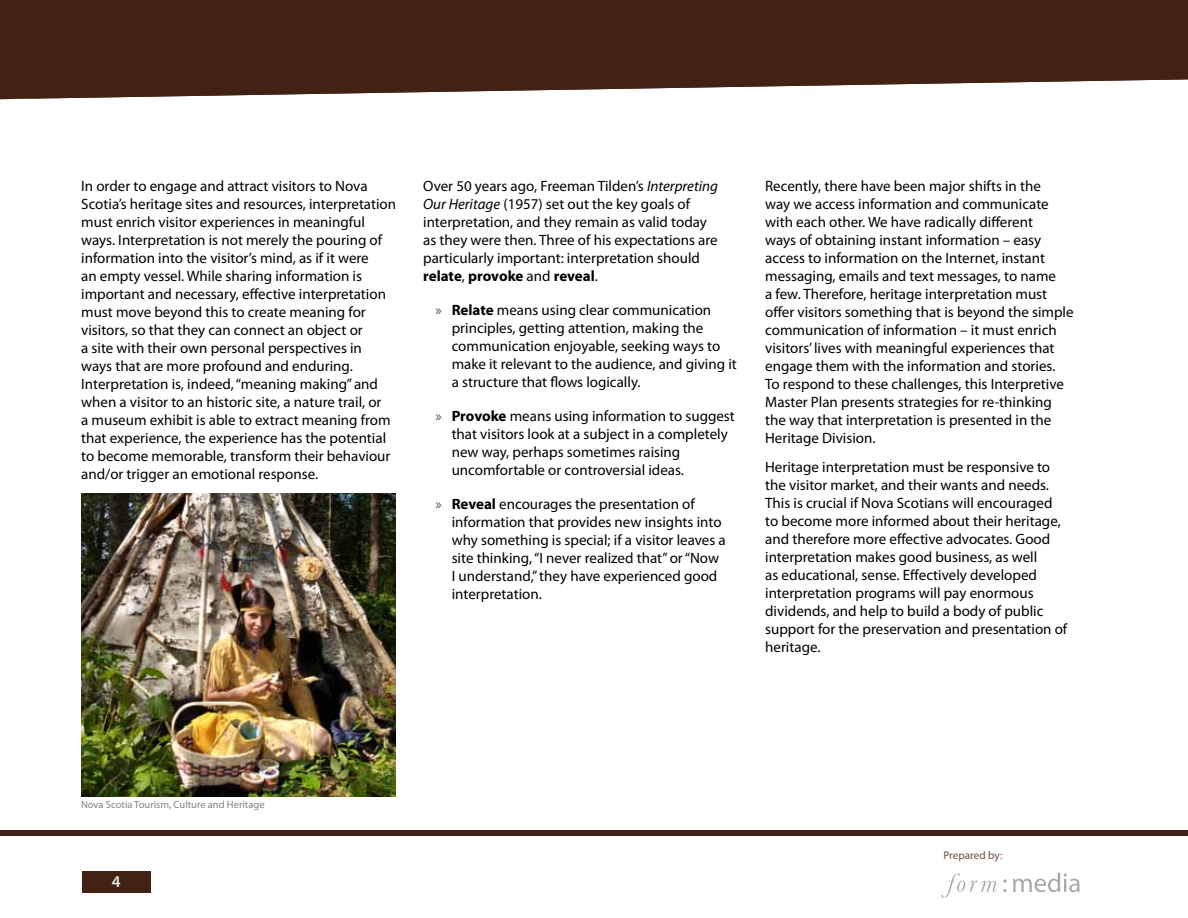
<style>
.page{position:relative;width:1188px;height:918px;background:#fff}
.page>*{position:absolute;margin:0;border:0;box-sizing:border-box;transform-origin:0 0}
.t1{font:600 16.5px "Myriad Pro";color:#e8e9e0}
.t2{font:15px/18px "Myriad Pro";color:#000}
.t3{font:11.25px "Myriad Pro";letter-spacing:-.005em;color:#6c4e41}
.t4{font:10.5px "Myriad Pro";color:#808285}
.s1{font-style:italic}
.s2{font-weight:700}
.s3{color:#644539}
</style>
<div class="page">
<svg style="left:1013px;top:873px;width:67px;height:19px"></svg>
<svg style="left:941px;top:874px;width:56px;height:24px"></svg>
<div style="left:82px;top:872px;width:68px;height:21px;background:#412214"></div>
<div style="left:0;top:831px;width:1188px;height:5px;background:#412214"></div>
<svg style="left:0;top:0;width:1188px;height:99px;background:#53372a"></svg>
<img style="left:81px;top:494px;width:315px;height:302px">
<p class="t2" style="left:81px;top:176px;width:316px">In order to engage and attract visitors to Nova Scotia’s heritage sites and resources, interpretation must enrich visitor experiences in meaningful ways. Interpretation is not merely the pouring of information into the visitor’s mind, as if it were<br>an empty vessel. While sharing information is important and necessary, effective interpretation must move beyond this to create meaning for visitors, so that they can connect an object or<br>a site with their own personal perspectives in ways that are more profound and enduring.<br>Interpretation is, indeed, “meaning making” and when a visitor to an historic site, a nature trail, or<br>a museum exhibit is able to extract meaning from that experience, the experience has the potential to become memorable, transform their behaviour and/or trigger an emotional response.</p>
<p class="t2" style="left:423px;top:176px;width:296px">Over 50 years ago, Freeman Tilden’s <span class="s1">Interpreting Our Heritage</span> (1957) set out the key goals of interpretation, and they remain as valid today as they were then. Three of his expectations are particularly important: interpretation should <span class="s2">relate</span>, <span class="s2">provoke</span> and <span class="s2">reveal</span>.</p>
<p class="t2" style="left:452px;top:301px;width:287px;text-indent:-16px"><span class="s3">»</span> <span class="s2">Relate</span> means using clear communication principles, getting attention, making the communication enjoyable, seeking ways to make it relevant to the audience, and giving it a structure that flows logically.</p>
<p class="t2" style="left:452px;top:407px;width:285px;text-indent:-16px"><span class="s3">»</span> <span class="s2">Provoke</span> means using information to suggest that visitors look at a subject in a completely new way, perhaps sometimes raising uncomfortable or controversial ideas.</p>
<p class="t2" style="left:452px;top:495px;width:276px;text-indent:-16px"><span class="s3">»</span> <span class="s2">Reveal</span> encourages the presentation of information that provides new insights into why something is special; if a visitor leaves a site thinking, “I never realized that” or “Now I understand,” they have experienced good interpretation.</p>
<p class="t2" style="left:765px;top:176px;width:310px">Recently, there have been major shifts in the<br>way we access information and communicate with each other. We have radically different<br>ways of obtaining instant information – easy access to information on the Internet, instant messaging, emails and text messages, to name<br>a few. Therefore, heritage interpretation must offer visitors something that is beyond the simple communication of information – it must enrich visitors’ lives with meaningful experiences that engage them with the information and stories.<br>To respond to these challenges, this Interpretive Master Plan presents strategies for re-thinking the way that interpretation is presented in the Heritage Division.</p>
<p class="t2" style="left:765px;top:457px;width:304px">Heritage interpretation must be responsive to the visitor market, and their wants and needs.<br>This is crucial if Nova Scotians will encouraged to become more informed about their heritage, and therefore more effective advocates. Good interpretation makes good business, as well<br>as educational, sense. Effectively developed interpretation programs will pay enormous dividends, and help to build a body of public support for the preservation and presentation of heritage.</p>
<p class="t4" style="left:81px;top:798px;width:185px">Nova Scotia Tourism, Culture and Heritage</p>
<p class="t1" style="left:112px;top:871px;width:10px">4</p>
<p class="t3" style="left:944px;top:848px;width:60px">Prepared by:</p>
</div>
